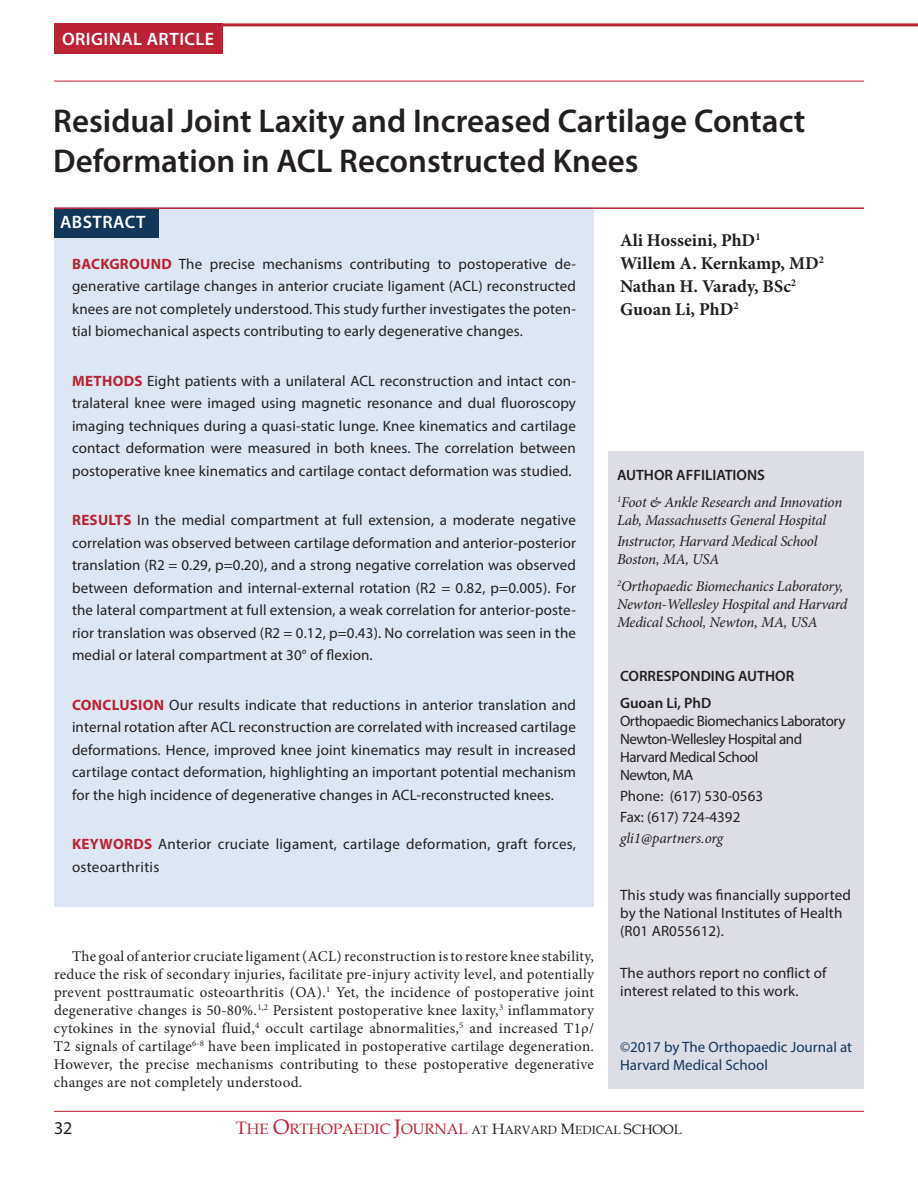
<style>
.page{position:relative;width:918px;height:1188px;background:#fff}
.page>*{position:absolute;margin:0;border:0;box-sizing:border-box;transform-origin:0 0}
.t1{font:600 33px/39.6px "Myriad Pro";color:#231f20}
.t2{font:700 18px/23.1px "Minion Pro";color:#231f20}
.t3{font:600 18px "Myriad Pro";letter-spacing:.025em;color:#fff}
.t4{font:18px "Myriad Pro";color:#231f20}
.t5{font:15px/22.5px "Myriad Pro";letter-spacing:.01em;color:#231f20}
.t6{font:15px/18px "Minion Pro";letter-spacing:.015em;color:#231f20;text-align:justify}
.t7{font:italic 15px/18px "Minion Pro";letter-spacing:-.015em;color:#231f20}
.t8{font:15px/18px "Myriad Pro";letter-spacing:-.03em;color:#231f20}
.t9{font:15px/18px "Myriad Pro";color:#11375d}
.t10{font:600 15px/27px "Myriad Pro";color:#231f20}
.t11{font:15px "Book Antiqua";color:#b23}
.s1{font-weight:700;color:#b23}
.s2{font-size:18px}
.s3{font-size:21px}
.s4{font-size:12px;color:#231f20}
.s5{color:#231f20}
.s6{font-size:13.5px;color:#231f20}
</style>
<div class="page">
<div style="left:54px;top:23px;width:168px;height:31px;background:#b23"></div>
<div style="left:54px;top:208px;width:539px;height:699px;background:#dce7f3"></div>
<hr style="left:55px;top:23px;width:863px;height:3px;background:#b23">
<div style="left:608px;top:452px;width:256px;height:637px;background:#dddde5"></div>
<div style="left:54px;top:209px;width:104px;height:29px;background:#11375d"></div>
<hr style="left:54px;top:81px;width:810px;height:1px;background:#b23">
<hr style="left:54px;top:207px;width:810px;height:2px;background:#b23">
<hr style="left:54px;top:1111px;width:810px;height:1px;background:#b23">
<p class="t3" style="left:62px;top:28px;width:154px">ORIGINAL ARTICLE</p>
<h1 class="t1" style="left:53px;top:101px;width:754px">Residual Joint Laxity and Increased Cartilage Contact<br>Deformation in ACL Reconstructed Knees</h1>
<p class="t3" style="left:60px;top:211px;width:87px">ABSTRACT</p>
<p class="t5" style="left:72px;top:252px;width:506px;text-align:justify"><span class="s1">BACKGROUND</span> The precise mechanisms contributing to postoperative de&shy;generative cartilage changes in anterior cruciate ligament (ACL) reconstructed knees are not completely understood. This study further investigates the poten&shy;tial biomechanical aspects contributing to early degenerative changes.</p>
<p class="t5" style="left:72px;top:369px;width:506px;text-align:justify"><span class="s1">METHODS</span> Eight patients with a unilateral ACL reconstruction and intact con&shy;tralateral knee were imaged using magnetic resonance and dual fluoroscopy imaging techniques during a quasi-static lunge. Knee kinematics and cartilage contact deformation were measured in both knees. The correlation between postoperative knee kinematics and cartilage contact deformation was studied.</p>
<p class="t5" style="left:72px;top:509px;width:506px;text-align:justify"><span class="s1">RESULTS</span> In the medial compartment at full extension, a moderate negative correlation was observed between cartilage deformation and anterior-posterior translation (R2 = 0.29, p=0.20), and a strong negative correlation was observed between deformation and internal-external rotation (R2 = 0.82, p=0.005). For the lateral compartment at full extension, a weak correlation for anterior-poste&shy;rior translation was observed (R2 = 0.12, p=0.43). No correlation was seen in the medial or lateral compartment at 30° of flexion.</p>
<p class="t5" style="left:72px;top:693px;width:506px;text-align:justify"><span class="s1">CONCLUSION</span> Our results indicate that reductions in anterior translation and internal rotation after ACL reconstruction are correlated with increased cartilage deformations. Hence, improved knee joint kinematics may result in increased cartilage contact deformation, highlighting an important potential mechanism for the high incidence of degenerative changes in ACL-reconstructed knees.</p>
<p class="t5" style="left:72px;top:833px;width:506px"><span class="s1">KEYWORDS</span> Anterior cruciate ligament, cartilage deformation, graft forces, osteoarthritis</p>
<p class="t6" style="left:54px;top:948px;width:542px;text-indent:18px">The goal of anterior cruciate ligament (ACL) reconstruction is to restore knee stability, reduce the risk of secondary injuries, facilitate pre-injury activity level, and potentially prevent posttraumatic osteoarthritis (OA).<sup>1</sup> Yet, the incidence of postoperative joint degenerative changes is 50-80%.<sup>1,2</sup> Persistent postoperative knee laxity,<sup>3</sup> inflammatory cytokines in the synovial fluid,<sup>4</sup> occult cartilage abnormalities,<sup>5</sup> and increased T1ρ/ T2 signals of cartilage<sup>6-8</sup> have been implicated in postoperative cartilage degeneration.<br>However, the precise mechanisms contributing to these postoperative degenerative changes are not completely understood.</p>
<p class="t2" style="left:620px;top:228px;width:205px">Ali Hosseini, PhD<sup>1<br></sup>Willem A. Kernkamp, MD<sup>2<br></sup>Nathan H. Varady, BSc<sup>2<br></sup>Guoan Li, PhD<sup>2</sup></p>
<p class="t10" style="left:617px;top:461px;width:149px">AUTHOR AFFILIATIONS</p>
<p class="t7" style="left:617px;top:493px;width:227px"><sup>1</sup>Foot &amp; Ankle Research and Innovation<br>Lab, Massachusetts General Hospital</p>
<p class="t7" style="left:617px;top:532px;width:202px">Instructor, Harvard Medical School<br>Boston, MA, USA</p>
<p class="t7" style="left:617px;top:577px;width:232px"><sup>2</sup>Orthopaedic Biomechanics Laboratory,<br>Newton-Wellesley Hospital and Harvard<br>Medical School, Newton, MA, USA</p>
<p class="t10" style="left:620px;top:662px;width:176px">CORRESPONDING AUTHOR<br>Guoan Li, PhD</p>
<p class="t8" style="left:620px;top:712px;width:227px">Orthopaedic Biomechanics Laboratory<br>Newton-Wellesley Hospital and<br>Harvard Medical School<br>Newton, MA</p>
<p class="t5" style="left:620px;top:785px;width:145px;line-height:21px">Phone: (617) 530-0563<br>Fax: (617) 724-4392</p>
<p class="t7" style="left:620px;top:829px;width:105px">gli1@partners.org</p>
<p class="t5" style="left:620px;top:886px;width:232px;line-height:18px">This study was financially supported by the National Institutes of Health (R01 AR055612).</p>
<p class="t5" style="left:620px;top:964px;width:208px;line-height:18px">The authors report no conflict of interest related to this work.</p>
<p class="t9" style="left:620px;top:1037px;width:234px">©2017 by The Orthopaedic Journal at<br>Harvard Medical School</p>
<p class="t4" style="left:54px;top:1117px;width:20px">32</p>
<p class="t11" style="left:236px;top:1118px;width:448px"><span class="s2">T</span>HE <span class="s3">O</span>RTHOPAEDIC <span class="s3">J</span>OURNAL <span class="s4">AT</span> <span class="s5">H</span><span class="s4">ARVARD</span> <span class="s5">M</span><span class="s4">EDICAL</span> <span class="s5">S</span><span class="s6">CHOOL</span></p>
</div>
